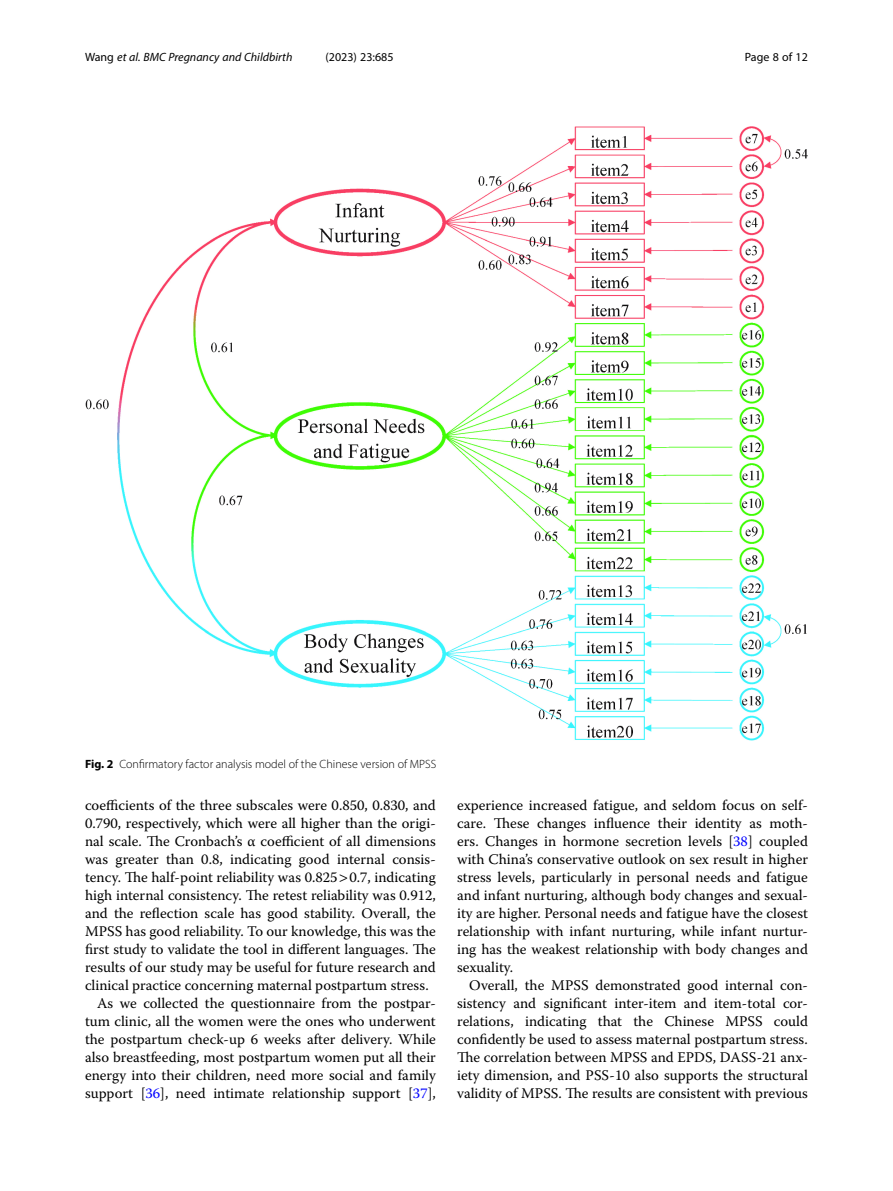
<style>
.page{position:relative;width:893px;height:1191px;background:#fff}
.page>*{position:absolute;margin:0;border:0;box-sizing:border-box;transform-origin:0 0}
.Body_Text_Indent{font:14.7px/18px "Warnock Pro";color:#000;text-align:justify}
.Figure_Caption{font:300 12px "Myriad Pro";color:#000}
.t1{font:italic 12px "Myriad Pro";color:#000}
.t2{font:12px "Myriad Pro";color:#000}
.s1{font-style:normal}
.s2{font-weight:700}
.s3{color:#00f}
</style>
<div class="page">
<img style="left:85px;top:126px;width:723px;height:615px">
<p class="t1" style="left:85px;top:50px;width:209px"><span class="s1">Wang</span> et al. BMC Pregnancy and Childbirth</p>
<p class="t2" style="left:326px;top:50px;width:70px">(2023) 23:685</p>
<p class="t2" style="left:745px;top:50px;width:65px">Page 8 of 12</p>
<p class="Figure_Caption" style="left:85px;top:756px;width:353px"><span class="s2">Fig. 2</span> Confirmatory factor analysis model of the Chinese version of MPSS</p>
<p class="Body_Text_Indent" style="left:85px;top:796px;width:352px">coefficients of the three subscales were 0.850, 0.830, and 0.790, respectively, which were all higher than the origi&shy;nal scale. The Cronbach’s α coefficient of all dimensions was greater than 0.8, indicating good internal consis&shy;tency. The half-point reliability was 0.825 0.7, indicating high internal consistency. The retest reliability was 0.912, and the reflection scale has good stability. Overall, the MPSS has good reliability. To our knowledge, this was the first study to validate the tool in different languages. The results of our study may be useful for future research and clinical practice concerning maternal postpartum stress.</p>
<p class="Body_Text_Indent" style="left:85px;top:994px;width:352px;text-indent:12px">As we collected the questionnaire from the postpar&shy;tum clinic, all the women were the ones who underwent the postpartum check-up 6 weeks after delivery. While also breastfeeding, most postpartum women put all their energy into their children, need more social and family support [<span class="s3">36</span>], need intimate relationship support [<span class="s3">37</span>],</p>
<p class="Body_Text_Indent" style="left:457px;top:796px;width:352px">experience increased fatigue, and seldom focus on self&shy;care. These changes influence their identity as moth&shy;ers. Changes in hormone secretion levels [<span class="s3">38</span>] coupled with China’s conservative outlook on sex result in higher stress levels, particularly in personal needs and fatigue and infant nurturing, although body changes and sexual&shy;ity are higher. Personal needs and fatigue have the closest relationship with infant nurturing, while infant nurtur&shy;ing has the weakest relationship with body changes and sexuality.</p>
<p class="Body_Text_Indent" style="left:457px;top:976px;width:352px;text-indent:12px">Overall, the MPSS demonstrated good internal con&shy;sistency and significant inter-item and item-total cor&shy;relations, indicating that the Chinese MPSS could confidently be used to assess maternal postpartum stress.<br>The correlation between MPSS and EPDS, DASS-21 anx&shy;iety dimension, and PSS-10 also supports the structural validity of MPSS. The results are consistent with previous</p>
</div>
